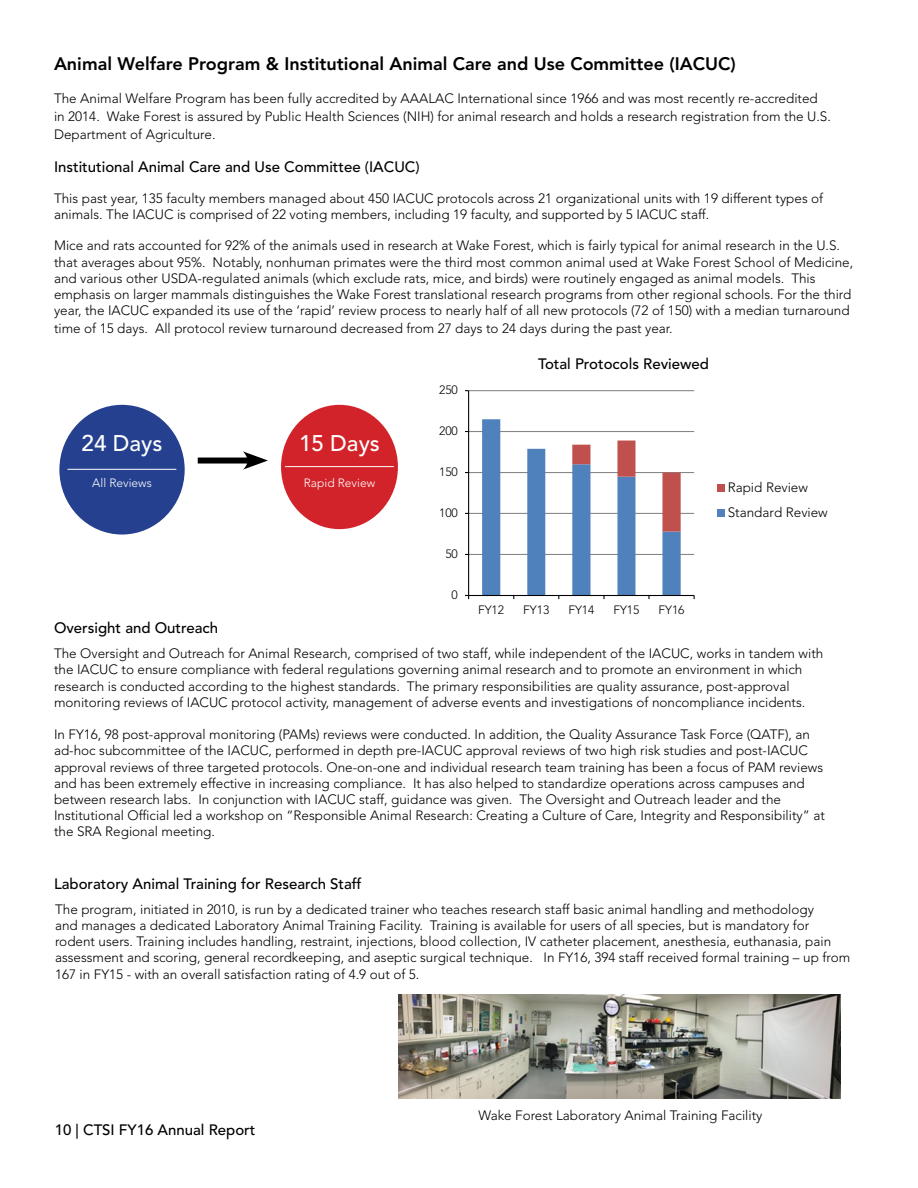
<style>
.page{position:relative;width:918px;height:1188px;background:#fff}
.page>*{position:absolute;margin:0;border:0;box-sizing:border-box;transform-origin:0 0}
.t1{font:500 22.5px "Avenir LT Std";color:#fff}
.t2{font:800 18px "Avenir LT Std";color:#000}
.t3{font:500 15px "Avenir LT Std";color:#000}
.t4{font:300 13.5px/16.2px "Avenir LT Std";color:#000}
.t5{font:300 12px "Avenir LT Std";letter-spacing:-.005em;color:#000}
.t6{font:300 12px "Avenir LT Std";color:#fff}
</style>
<div class="page">
<div style="left:59px;top:405px;width:126px;height:130px;background:#25408f;border-radius:50%"></div>
<div style="left:281px;top:405px;width:117px;height:124px;background:#d2232a;border-radius:50%"></div>
<div style="left:198px;top:458px;width:55px;height:6px;background:#000"></div>
<svg style="left:243px;top:451px;width:25px;height:19px"></svg>
<hr style="left:68px;top:469px;width:108px;height:1px;background:#fff">
<hr style="left:285px;top:466px;width:109px;height:1px;background:#fff">
<svg style="left:465px;top:390px;width:260px;height:210px"></svg>
<img style="left:399px;top:994px;width:442px;height:105px">
<h2 class="t2" style="left:54px;top:53px;width:683px">Animal Welfare Program &amp; Institutional Animal Care and Use Committee (IACUC)</h2>
<p class="t4" style="left:54px;top:89px;width:778px;line-height:18px">The Animal Welfare Program has been fully accredited by AAALAC International since 1966 and was most recently re-accredited in 2014. Wake Forest is assured by Public Health Sciences (NIH) for animal research and holds a research registration from the U.S.<br>Department of Agriculture.</p>
<p class="t3" style="left:54px;top:158px;width:367px">Institutional Animal Care and Use Committee (IACUC)</p>
<p class="t4" style="left:54px;top:190px;width:771px">This past year, 135 faculty members managed about 450 IACUC protocols across 21 organizational units with 19 different types of animals. The IACUC is comprised of 22 voting members, including 19 faculty, and supported by 5 IACUC staff.</p>
<p class="t4" style="left:54px;top:238px;width:801px">Mice and rats accounted for 92% of the animals used in research at Wake Forest, which is fairly typical for animal research in the U.S. that averages about 95%. Notably, nonhuman primates were the third most common animal used at Wake Forest School of Medicine, and various other USDA-regulated animals (which exclude rats, mice, and birds) were routinely engaged as animal models. This emphasis on larger mammals distinguishes the Wake Forest translational research programs from other regional schools. For the third year, the IACUC expanded its use of the ‘rapid’ review process to nearly half of all new protocols (72 of 150) with a median turnaround</p>
<p class="t4" style="left:54px;top:320px;width:620px">time of 15 days. All protocol review turnaround decreased from 27 days to 24 days during the past year.</p>
<p class="t3" style="left:538px;top:355px;width:172px">Total Protocols Reviewed</p>
<h1 class="t1" style="left:82px;top:430px;width:82px">24 Days</h1>
<p class="t6" style="left:92px;top:476px;width:61px">All Reviews</p>
<p class="t3" style="left:54px;top:620px;width:166px">Oversight and Outreach</p>
<h1 class="t1" style="left:299px;top:430px;width:82px">15 Days</h1>
<p class="t6" style="left:304px;top:476px;width:73px">Rapid Review</p>
<p class="t5" style="left:439px;top:383px;width:20px">250</p>
<p class="t5" style="left:439px;top:424px;width:20px">200</p>
<p class="t5" style="left:439px;top:465px;width:20px">150</p>
<p class="t5" style="left:439px;top:506px;width:20px">100</p>
<p class="t5" style="left:445px;top:547px;width:14px">50</p>
<p class="t5" style="left:452px;top:588px;width:8px">0</p>
<p class="t5" style="left:478px;top:603px;width:28px">FY12</p>
<p class="t5" style="left:523px;top:603px;width:28px">FY13</p>
<p class="t5" style="left:568px;top:603px;width:28px">FY14</p>
<p class="t5" style="left:613px;top:603px;width:28px">FY15</p>
<p class="t5" style="left:659px;top:603px;width:28px">FY16</p>
<p class="t4" style="left:728px;top:475px;width:102px;line-height:24.8px">Rapid Review<br>Standard Review</p>
<p class="t4" style="left:54px;top:646px;width:771px">The Oversight and Outreach for Animal Research, comprised of two staff, while independent of the IACUC, works in tandem with the IACUC to ensure compliance with federal regulations governing animal research and to promote an environment in which research is conducted according to the highest standards. The primary responsibilities are quality assurance, post-approval monitoring reviews of IACUC protocol activity, management of adverse events and investigations of noncompliance incidents.</p>
<p class="t4" style="left:54px;top:727px;width:772px">In FY16, 98 post-approval monitoring (PAMs) reviews were conducted. In addition, the Quality Assurance Task Force (QATF), an ad-hoc subcommittee of the IACUC, performed in depth pre-IACUC approval reviews of two high risk studies and post-IACUC approval reviews of three targeted protocols. One-on-one and individual research team training has been a focus of PAM reviews and has been extremely effective in increasing compliance. It has also helped to standardize operations across campuses and between research labs. In conjunction with IACUC staff, guidance was given. The Oversight and Outreach leader and the Institutional Official led a workshop on “Responsible Animal Research: Creating a Culture of Care, Integrity and Responsibility” at the SRA Regional meeting.</p>
<p class="t3" style="left:54px;top:875px;width:309px">Laboratory Animal Training for Research Staff</p>
<p class="t4" style="left:55px;top:901px;width:797px">The program, initiated in 2010, is run by a dedicated trainer who teaches research staff basic animal handling and methodology<br>and manages a dedicated Laboratory Animal Training Facility. Training is available for users of all species, but is mandatory for rodent users. Training includes handling, restraint, injections, blood collection, IV catheter placement, anesthesia, euthanasia, pain assessment and scoring, general recordkeeping, and aseptic surgical technique. In FY16, 394 staff received formal training – up from 167 in FY15 - with an overall satisfaction rating of 4.9 out of 5.</p>
<p class="t3" style="left:55px;top:1121px;width:202px">10 | CTSI FY16 Annual Report</p>
<p class="t4" style="left:478px;top:1108px;width:286px">Wake Forest Laboratory Animal Training Facility</p>
</div>
